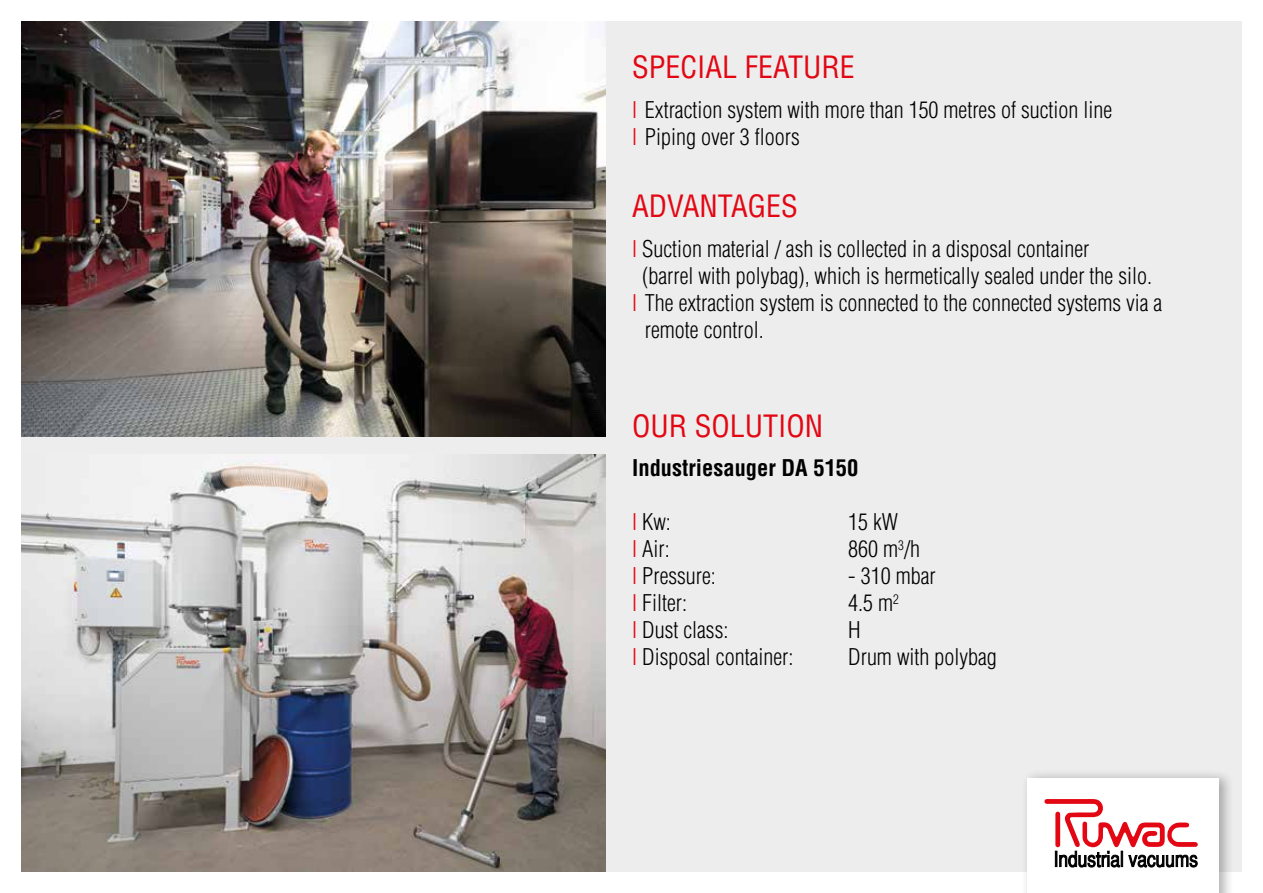
<style>
.page{position:relative;width:1263px;height:893px;background:#fff}
.page>*{position:absolute;margin:0;border:0;box-sizing:border-box;transform-origin:0 0}
.t1{font:condensed 30px "Helvetica";color:#e30613}
.t2{font:300 condensed 22.5px/27px "Helvetica";color:#000}
.t3{font:700 condensed 22.5px "Helvetica";color:#000}
.s1{color:#e30613}
</style>
<div class="page">
<div style="left:21px;top:21px;width:1221px;height:851px;background:#ededed"></div>
<div style="left:1021px;top:769px;width:213px;height:124px;background:#000;opacity:.3"></div>
<div style="left:1027px;top:778px;width:192px;height:115px;background:#fff"></div>
<svg style="left:1044px;top:799px;width:154px;height:68px"></svg>
<img style="left:21px;top:21px;width:585px;height:416px">
<img style="left:21px;top:454px;width:585px;height:418px">
<h1 class="t1" style="left:632px;top:48px;width:224px">SPECIAL FEATURE</h1>
<p class="t2" style="left:632px;top:96px;width:482px"><span class="s1">I</span> Extraction system with more than 150 metres of suction line<br><span class="s1">I</span> Piping over 3 floors</p>
<h1 class="t1" style="left:632px;top:187px;width:167px">ADVANTAGES</h1>
<p class="t2" style="left:632px;top:235px;width:459px"><span class="s1">I</span> Suction material / ash is collected in a disposal container</p>
<p class="t2" style="left:642px;top:262px;width:511px">(barrel with polybag), which is hermetically sealed under the silo.</p>
<p class="t2" style="left:632px;top:289px;width:532px"><span class="s1">I</span> The extraction system is connected to the connected systems via a</p>
<p class="t2" style="left:645px;top:316px;width:120px">remote control.</p>
<h1 class="t1" style="left:632px;top:407px;width:192px">OUR SOLUTION</h1>
<p class="t3" style="left:632px;top:454px;width:228px">Industriesauger DA 5150</p>
<p class="t2" style="left:632px;top:509px;width:40px"><span class="s1">I</span> Kw:</p>
<p class="t2" style="left:848px;top:509px;width:51px">15 kW</p>
<p class="t2" style="left:632px;top:536px;width:39px"><span class="s1">I</span> Air:</p>
<p class="t2" style="left:848px;top:536px;width:74px">860 m<sup>3</sup>/h</p>
<p class="t2" style="left:632px;top:563px;width:85px"><span class="s1">I</span> Pressure:</p>
<p class="t2" style="left:848px;top:563px;width:89px">- 310 mbar</p>
<p class="t2" style="left:632px;top:590px;width:56px"><span class="s1">I</span> Filter:</p>
<p class="t2" style="left:848px;top:590px;width:52px">4.5 m<sup>2</sup></p>
<p class="t2" style="left:632px;top:617px;width:98px"><span class="s1">I</span> Dust class:</p>
<p class="t2" style="left:848px;top:617px;width:14px">H</p>
<p class="t2" style="left:632px;top:644px;width:163px"><span class="s1">I</span> Disposal container:</p>
<p class="t2" style="left:848px;top:644px;width:150px">Drum with polybag</p>
</div>
